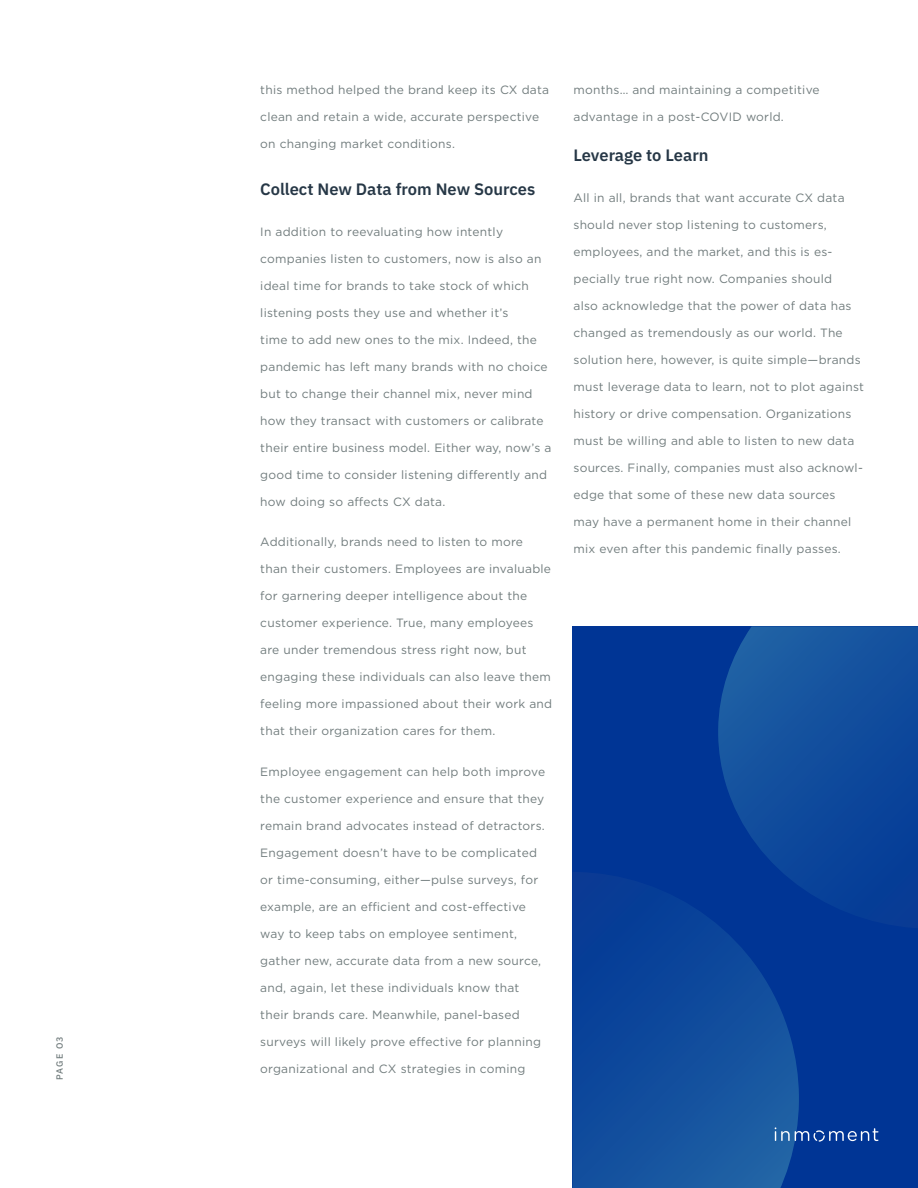
<style>
.page{position:relative;width:918px;height:1188px;background:#fff}
.page>*{position:absolute;margin:0;border:0;box-sizing:border-box;transform-origin:0 0}
.t1{font:600 16.5px "IBM Plex Sans";color:#263746}
.t2{font:12px "Gotham";letter-spacing:.02em;color:#717c7d}
.t3{font:500 9px "IBM Plex Sans";letter-spacing:.12em;color:#717c7d}
</style>
<div class="page">
<div style="left:572px;top:626px;width:346px;height:562px;background:#003595"></div>
<svg style="left:572px;top:872px;width:227px;height:316px"></svg>
<svg style="left:718px;top:626px;width:200px;height:303px"></svg>
<svg style="left:775px;top:1127px;width:103px;height:15px"></svg>
<p class="t3" style="left:53px;top:1080px;width:45px;rotate:-90deg">PAGE O3</p>
<p class="t2" style="left:260px;top:82px;width:290px">this method helped the brand keep its CX data</p>
<p class="t2" style="left:260px;top:109px;width:280px">clean and retain a wide, accurate perspective</p>
<p class="t2" style="left:260px;top:136px;width:196px">on changing market conditions.</p>
<h1 class="t1" style="left:260px;top:176px;width:277px">Collect New Data from New Sources</h1>
<p class="t2" style="left:260px;top:224px;width:244px">In addition to reevaluating how intently</p>
<p class="t2" style="left:260px;top:251px;width:283px">companies listen to customers, now is also an</p>
<p class="t2" style="left:260px;top:278px;width:270px">ideal time for brands to take stock of which</p>
<p class="t2" style="left:260px;top:305px;width:250px">listening posts they use and whether it’s</p>
<p class="t2" style="left:260px;top:332px;width:278px">time to add new ones to the mix. Indeed, the</p>
<p class="t2" style="left:260px;top:359px;width:289px">pandemic has left many brands with no choice</p>
<p class="t2" style="left:260px;top:386px;width:274px">but to change their channel mix, never mind</p>
<p class="t2" style="left:260px;top:413px;width:285px">how they transact with customers or calibrate</p>
<p class="t2" style="left:260px;top:440px;width:293px">their entire business model. Either way, now’s a</p>
<p class="t2" style="left:260px;top:467px;width:288px">good time to consider listening differently and</p>
<p class="t2" style="left:260px;top:494px;width:187px">how doing so affects CX data.</p>
<p class="t2" style="left:260px;top:534px;width:264px">Additionally, brands need to listen to more</p>
<p class="t2" style="left:260px;top:561px;width:292px">than their customers. Employees are invaluable</p>
<p class="t2" style="left:260px;top:588px;width:269px">for garnering deeper intelligence about the</p>
<p class="t2" style="left:260px;top:615px;width:275px">customer experience. True, many employees</p>
<p class="t2" style="left:260px;top:642px;width:268px">are under tremendous stress right now, but</p>
<p class="t2" style="left:260px;top:669px;width:292px">engaging these individuals can also leave them</p>
<p class="t2" style="left:260px;top:696px;width:293px">feeling more impassioned about their work and</p>
<p class="t2" style="left:260px;top:723px;width:237px">that their organization cares for them.</p>
<p class="t2" style="left:260px;top:764px;width:286px">Employee engagement can help both improve</p>
<p class="t2" style="left:260px;top:791px;width:286px">the customer experience and ensure that they</p>
<p class="t2" style="left:260px;top:818px;width:286px">remain brand advocates instead of detractors.</p>
<p class="t2" style="left:260px;top:845px;width:278px">Engagement doesn’t have to be complicated</p>
<p class="t2" style="left:260px;top:872px;width:280px">or time-consuming, either—pulse surveys, for</p>
<p class="t2" style="left:260px;top:899px;width:267px">example, are an efficient and cost-effective</p>
<p class="t2" style="left:260px;top:926px;width:258px">way to keep tabs on employee sentiment,</p>
<p class="t2" style="left:260px;top:953px;width:282px">gather new, accurate data from a new source,</p>
<p class="t2" style="left:260px;top:980px;width:261px">and, again, let these individuals know that</p>
<p class="t2" style="left:260px;top:1007px;width:261px">their brands care. Meanwhile, panel-based</p>
<p class="t2" style="left:260px;top:1034px;width:282px">surveys will likely prove effective for planning</p>
<p class="t2" style="left:260px;top:1061px;width:267px">organizational and CX strategies in coming</p>
<p class="t2" style="left:573px;top:82px;width:248px">months… and maintaining a competitive</p>
<p class="t2" style="left:573px;top:109px;width:212px">advantage in a post-COVID world.</p>
<h1 class="t1" style="left:573px;top:143px;width:137px">Leverage to Learn</h1>
<p class="t2" style="left:573px;top:190px;width:273px">All in all, brands that want accurate CX data</p>
<p class="t2" style="left:573px;top:217px;width:255px">should never stop listening to customers,</p>
<p class="t2" style="left:573px;top:244px;width:261px">employees, and the market, and this is es-</p>
<p class="t2" style="left:573px;top:271px;width:260px">pecially true right now. Companies should</p>
<p class="t2" style="left:573px;top:298px;width:280px">also acknowledge that the power of data has</p>
<p class="t2" style="left:573px;top:325px;width:271px">changed as tremendously as our world. The</p>
<p class="t2" style="left:573px;top:352px;width:289px">solution here, however, is quite simple—brands</p>
<p class="t2" style="left:573px;top:379px;width:292px">must leverage data to learn, not to plot against</p>
<p class="t2" style="left:573px;top:406px;width:280px">history or drive compensation. Organizations</p>
<p class="t2" style="left:573px;top:433px;width:282px">must be willing and able to listen to new data</p>
<p class="t2" style="left:573px;top:460px;width:291px">sources. Finally, companies must also acknowl-</p>
<p class="t2" style="left:573px;top:487px;width:264px">edge that some of these new data sources</p>
<p class="t2" style="left:573px;top:514px;width:279px">may have a permanent home in their channel</p>
<p class="t2" style="left:573px;top:541px;width:269px">mix even after this pandemic finally passes.</p>
</div>
